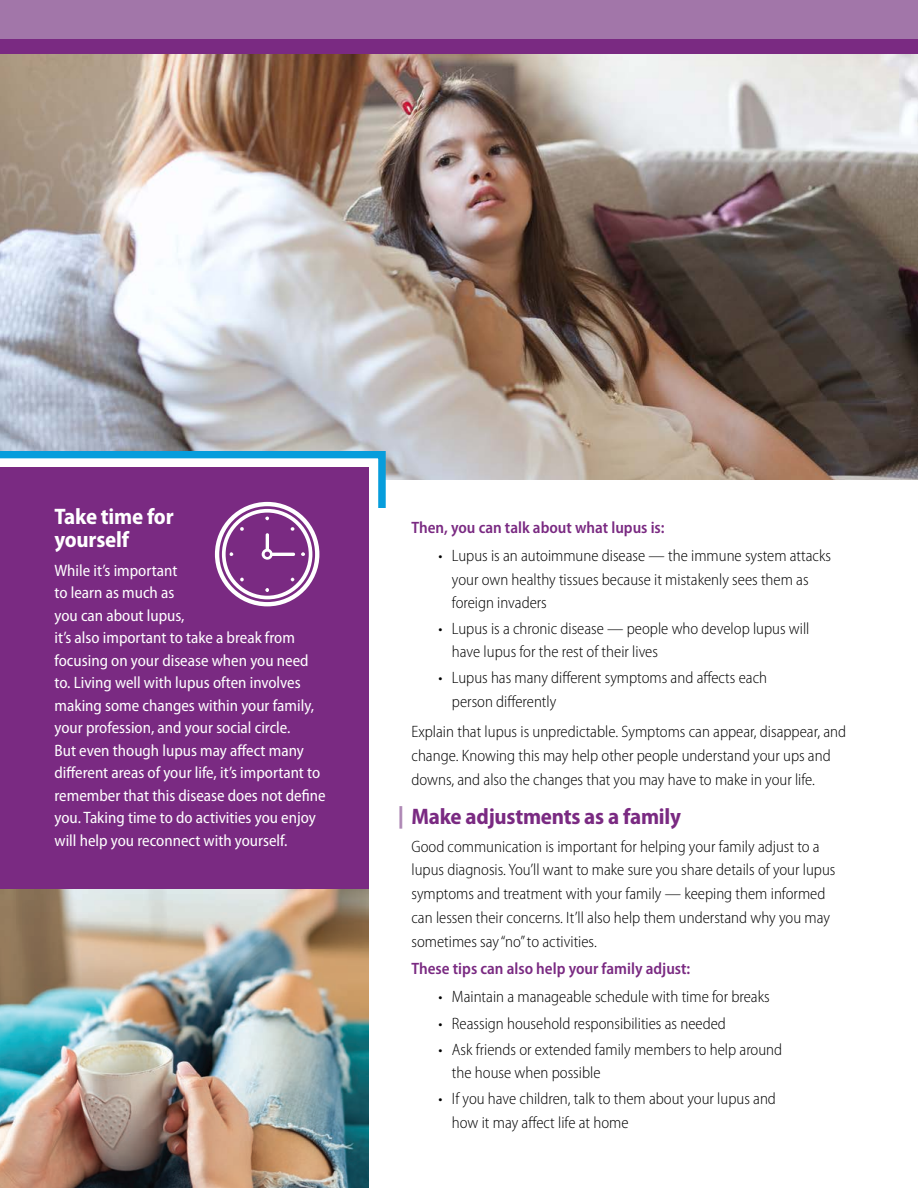
<style>
.page{position:relative;width:918px;height:1188px;background:#fff}
.page>*{position:absolute;margin:0;border:0;box-sizing:border-box;transform-origin:0 0}
.Subhead{font:700 semi-condensed 22.5px "Myriad Pro";letter-spacing:-.01em;color:#7a2a82}
.Last_Paragraph_Text{font:700 semi-condensed 22.5px/22.5px "Myriad Pro";letter-spacing:-.01em;color:#fff}
.Last_Paragraph_Text-2{font:300 semi-condensed 16.5px/23.1px "Myriad Pro";color:#000}
.White_callout_paragr{font:semi-condensed 16.5px/22.5px "Myriad Pro";color:#fff}
.Text_Before_Bullet{font:600 semi-condensed 16.5px "Myriad Pro";color:#7a2a82}
.s1{font-weight:900;color:#ae88b5}
</style>
<div class="page">
<img style="left:0;top:54px;width:918px;height:426px">
<div style="left:0;top:39px;width:918px;height:15px;background:#7a2a82"></div>
<div style="left:0;top:0;width:918px;height:39px;background:#a276a9"></div>
<div style="left:0;top:467px;width:368px;height:450px;background:#7a2a82"></div>
<svg style="left:0;top:451px;width:389px;height:155px"></svg>
<img style="left:0;top:890px;width:368px;height:298px">
<p class="Last_Paragraph_Text" style="left:55px;top:506px;width:121px">Take time for yourself</p>
<p class="White_callout_paragr" style="left:55px;top:560px;width:273px">While it’s important<br>to learn as much as<br>you can about lupus,<br>it’s also important to take a break from focusing on your disease when you need to. Living well with lupus often involves making some changes within your family, your profession, and your social circle.<br>But even though lupus may affect many different areas of your life, it’s important to remember that this disease does not define you. Taking time to do activities you enjoy will help you reconnect with yourself.</p>
<p class="Text_Before_Bullet" style="left:411px;top:518px;width:255px">Then, you can talk about what lupus is:</p>
<p class="Last_Paragraph_Text-2" style="left:452px;top:545px;width:381px;text-indent:-14px">• Lupus is an autoimmune disease — the immune system attacks your own healthy tissues because it mistakenly sees them as foreign invaders</p>
<p class="Last_Paragraph_Text-2" style="left:452px;top:617px;width:359px;text-indent:-14px">• Lupus is a chronic disease — people who develop lupus will have lupus for the rest of their lives</p>
<p class="Last_Paragraph_Text-2" style="left:452px;top:667px;width:317px;text-indent:-14px">• Lupus has many different symptoms and affects each person differently</p>
<p class="Last_Paragraph_Text-2" style="left:411px;top:720px;width:436px;line-height:23.9px">Explain that lupus is unpredictable. Symptoms can appear, disappear, and change. Knowing this may help other people understand your ups and downs, and also the changes that you may have to make in your life.</p>
<p class="Subhead" style="left:398px;top:804px;width:285px"><span class="s1">|</span> Make adjustments as a family</p>
<p class="Last_Paragraph_Text-2" style="left:411px;top:834px;width:426px;line-height:23.9px">Good communication is important for helping your family adjust to a lupus diagnosis. You’ll want to make sure you share details of your lupus symptoms and treatment with your family — keeping them informed can lessen their concerns. It’ll also help them understand why you may sometimes say “no” to activities.</p>
<p class="Text_Before_Bullet" style="left:411px;top:959px;width:280px">These tips can also help your family adjust:</p>
<p class="Last_Paragraph_Text-2" style="left:438px;top:986px;width:333px">• Maintain a manageable schedule with time for breaks</p>
<p class="Last_Paragraph_Text-2" style="left:438px;top:1012px;width:289px">• Reassign household responsibilities as needed</p>
<p class="Last_Paragraph_Text-2" style="left:452px;top:1038px;width:332px;text-indent:-14px">• Ask friends or extended family members to help around the house when possible</p>
<p class="Last_Paragraph_Text-2" style="left:452px;top:1088px;width:326px;text-indent:-14px">• If you have children, talk to them about your lupus and how it may affect life at home</p>
</div>
